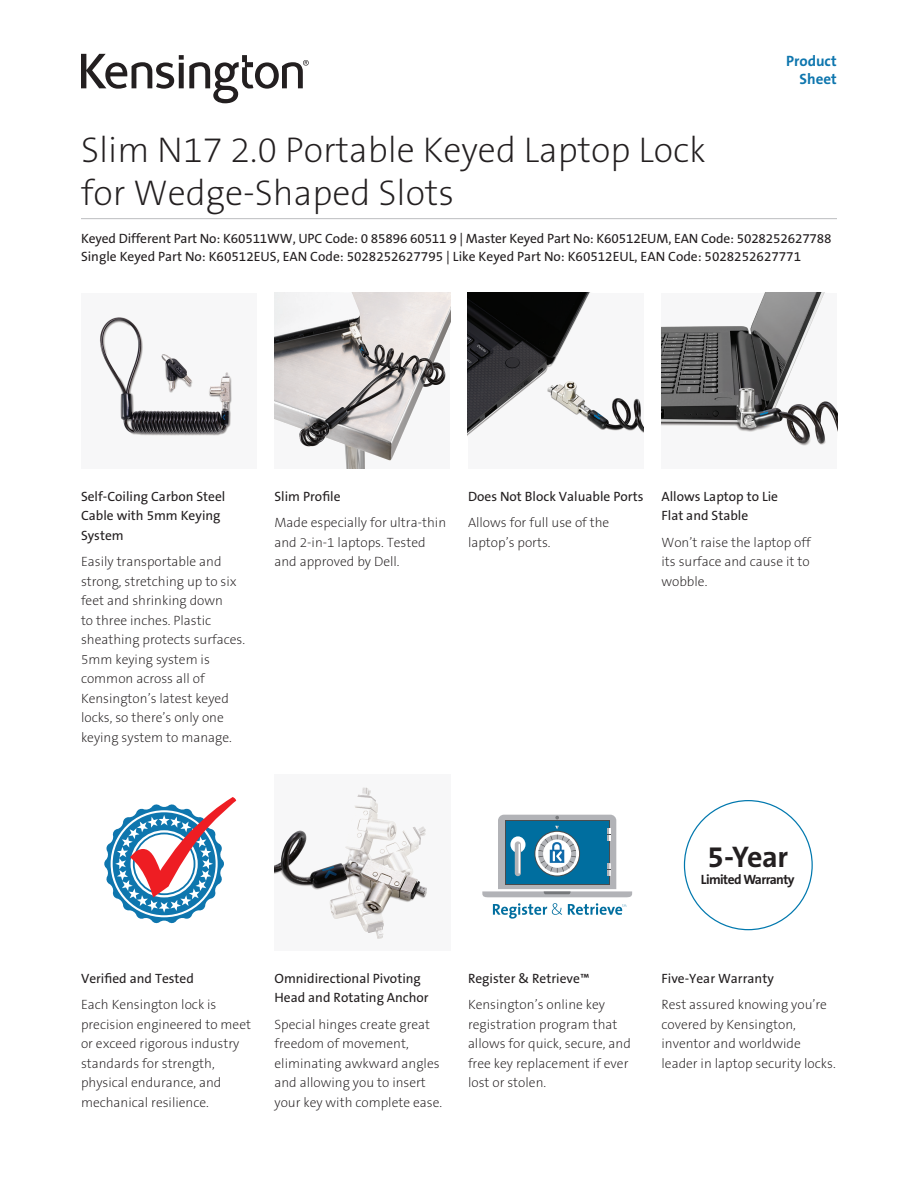
<style>
.page{position:relative;width:918px;height:1188px;background:#fff}
.page>*{position:absolute;margin:0;border:0;box-sizing:border-box;transform-origin:0 0}
.Main_Header{font:36px/43.2px "The Sans KENSINGTON2 XL";color:#231f20}
.Body{font:30px "The Sans KENSINGTON7 Bd";color:#231f20}
.Part_No__UPC{font:15px "The Sans KENSINGTON7 Bd";color:#0e76ae}
.Body-2{font:13.5px/19.5px "The Sans KENSINGTON2 XL";color:#231f20}
.Body-3{font:13.5px/19.5px "The Sans KENSINGTON5 Rg";color:#231f20}
.Part_No__UPC-2{font:13.5px "The Sans KENSINGTON5 Rg";letter-spacing:-.005em;color:#231f20}
.Body-4{font:13.5px "The Sans KENSINGTON7 Bd";letter-spacing:-.04em;color:#231f20}
</style>
<div class="page">
<svg style="left:81px;top:54px;width:228px;height:49px"></svg>
<hr style="left:81px;top:218px;width:756px;height:1px;background:#bcbdc0">
<img style="left:99px;top:317px;width:133px;height:119px">
<img style="left:468px;top:293px;width:176px;height:142px">
<img style="left:274px;top:293px;width:176px;height:175px">
<img style="left:662px;top:293px;width:175px;height:153px">
<img style="left:274px;top:787px;width:153px;height:152px">
<svg style="left:493px;top:903px;width:133px;height:16px"></svg>
<svg style="left:482px;top:815px;width:150px;height:82px"></svg>
<svg style="left:104px;top:797px;width:132px;height:126px"></svg>
<p class="Part_No__UPC" style="left:786px;top:53px;width:52px">Product</p>
<p class="Part_No__UPC" style="left:800px;top:71px;width:39px">Sheet</p>
<p class="Main_Header" style="left:81px;top:129px;width:626px">Slim N17 2.0 Portable Keyed Laptop Lock for Wedge-Shaped Slots</p>
<p class="Part_No__UPC-2" style="left:81px;top:231px;width:752px">Keyed Different Part No: K60511WW, UPC Code: 0 85896 60511 9 | Master Keyed Part No: K60512EUM, EAN Code: 5028252627788</p>
<p class="Part_No__UPC-2" style="left:81px;top:249px;width:722px">Single Keyed Part No: K60512EUS, EAN Code: 5028252627795 | Like Keyed Part No: K60512EUL, EAN Code: 5028252627771</p>
<p class="Body-3" style="left:81px;top:487px;width:146px">Self-Coiling Carbon Steel<br>Cable with 5mm Keying<br>System</p>
<p class="Body-2" style="left:81px;top:552px;width:166px">Easily transportable and strong, stretching up to six feet and shrinking down<br>to three inches. Plastic sheathing protects surfaces.<br>5mm keying system is common across all of<br>Kensington’s latest keyed locks, so there’s only one keying system to manage.</p>
<p class="Body-3" style="left:274px;top:487px;width:68px">Slim Profile</p>
<p class="Body-2" style="left:274px;top:513px;width:173px">Made especially for ultra-thin and 2-in-1 laptops. Tested and approved by Dell.</p>
<p class="Body-3" style="left:468px;top:487px;width:177px">Does Not Block Valuable Ports</p>
<p class="Body-2" style="left:468px;top:513px;width:143px">Allows for full use of the laptop’s ports.</p>
<p class="Body-3" style="left:662px;top:487px;width:118px">Allows Laptop to Lie<br>Flat and Stable</p>
<p class="Body-2" style="left:662px;top:533px;width:151px;text-align:justify">Won’t raise the laptop off its surface and cause it to wobble.</p>
<p class="Body" style="left:708px;top:841px;width:82px">5-Year</p>
<p class="Body-4" style="left:701px;top:872px;width:95px">Limited Warranty</p>
<p class="Body-3" style="left:81px;top:969px;width:114px">Verified and Tested</p>
<p class="Body-2" style="left:81px;top:995px;width:172px">Each Kensington lock is precision engineered to meet or exceed rigorous industry standards for strength, physical endurance, and mechanical resilience.</p>
<p class="Body-3" style="left:274px;top:969px;width:156px">Omnidirectional Pivoting<br>Head and Rotating Anchor</p>
<p class="Body-2" style="left:274px;top:1015px;width:169px">Special hinges create great freedom of movement, eliminating awkward angles and allowing you to insert your key with complete ease.</p>
<p class="Body-3" style="left:468px;top:969px;width:123px">Register &amp; Retrieve™</p>
<p class="Body-2" style="left:468px;top:995px;width:164px">Kensington’s online key registration program that allows for quick, secure, and free key replacement if ever lost or stolen.</p>
<p class="Body-3" style="left:662px;top:969px;width:114px">Five-Year Warranty</p>
<p class="Body-2" style="left:662px;top:995px;width:176px">Rest assured knowing you’re covered by Kensington, inventor and worldwide leader in laptop security locks.</p>
</div>
